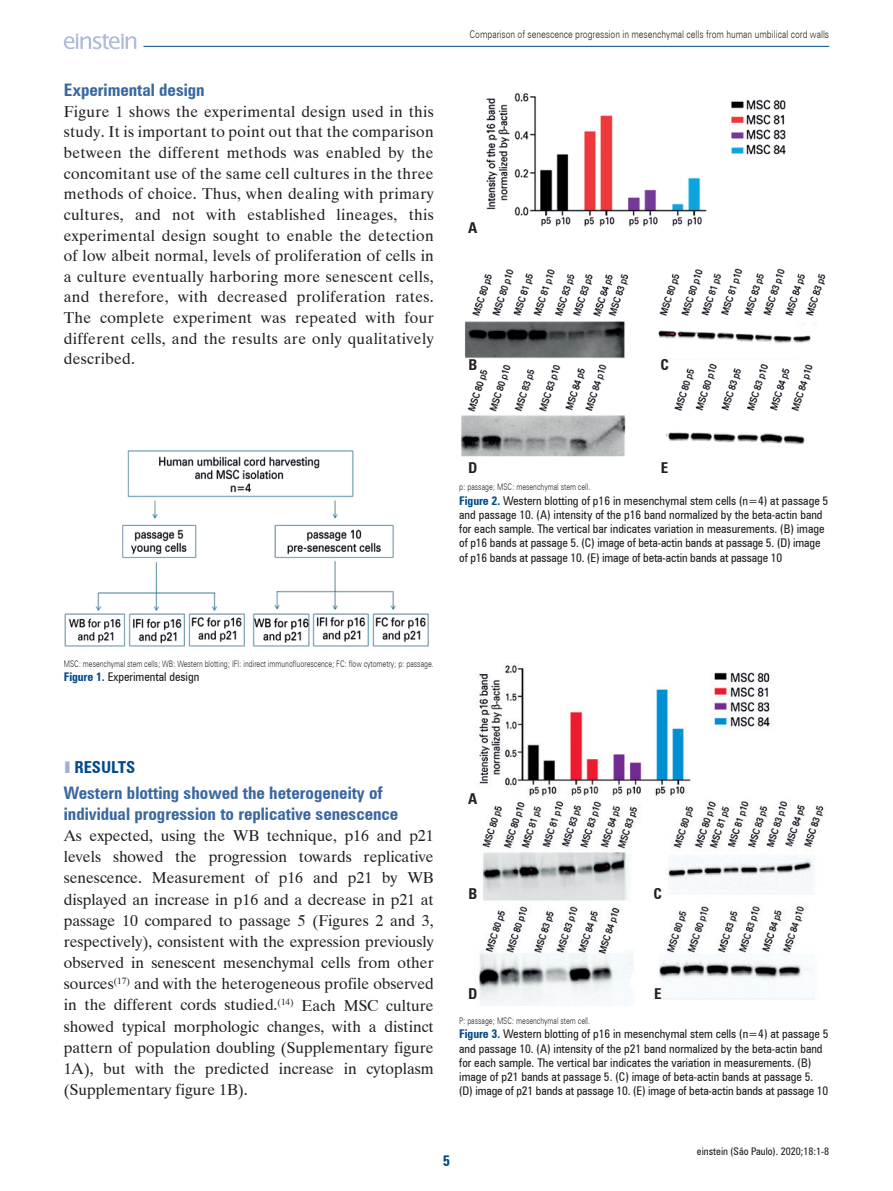
<style>
.page{position:relative;width:893px;height:1191px;background:#fff}
.page>*{position:absolute;margin:0;border:0;box-sizing:border-box;transform-origin:0 0}
.t1{font:700 condensed 17.25px/21.1px "Zurich BT";color:#3b67a0}
.t2{font:700 condensed 16.5px "Zurich BT";color:#004a8b}
.t3{font:15.75px/20.7px "Dutch 801 BT";letter-spacing:.01em;color:#231f20;text-align:justify}
.t4{font:700 condensed 15px "Zurich BT";color:#231f20}
.t5{font:700 condensed 15px "Zurich BT";color:#004a8b}
.t6{font:condensed 12px/14.2px "Zurich BT";color:#231f20}
.t7{font:300 10.5px "Zurich BT";color:#231f20;scale:.8 1}
.t8{font:condensed 10.5px "Zurich BT";color:#231f20}
.t9{font:300 9px "Zurich BT";color:#231f20;scale:.75 1}
.s1{font-weight:700;color:#004a8b}
.s2{color:#a2b0d2}
</style>
<div class="page">
<svg style="left:64px;top:34px;width:72px;height:15px"></svg>
<hr style="left:143px;top:46px;width:686px;height:1px;background:#004a8b">
<img style="left:64px;top:450px;width:365px;height:197px">
<img style="left:478px;top:665px;width:347px;height:340px">
<img style="left:460px;top:93px;width:366px;height:364px">
<p class="t1" style="left:64px;top:79px;width:142px">Experimental design</p>
<p class="t3" style="left:64px;top:101px;width:371px">Figure 1 shows the experimental design used in this study. It is important to point out that the comparison between the different methods was enabled by the concomitant use of the same cell cultures in the three methods of choice. Thus, when dealing with primary cultures, and not with established lineages, this experimental design sought to enable the detection of low albeit normal, levels of proliferation of cells in a culture eventually harboring more senescent cells, and therefore, with decreased proliferation rates.<br>The complete experiment was repeated with four different cells, and the results are only qualitatively described.</p>
<p class="t7" style="left:470px;top:28px;width:451px">Comparison of senescence progression in mesenchymal cells from human umbilical cord walls</p>
<p class="t4" style="left:468px;top:218px;width:11px">A</p>
<p class="t4" style="left:468px;top:355px;width:10px">B</p>
<p class="t4" style="left:660px;top:355px;width:10px">C</p>
<p class="t4" style="left:468px;top:459px;width:11px">D</p>
<p class="t4" style="left:661px;top:459px;width:9px">E</p>
<p class="t9" style="left:459px;top:481px;width:176px">p: passage; MSC: mesenchymal stem cell.</p>
<p class="t6" style="left:459px;top:493px;width:371px"><span class="s1">Figure 2.</span> Western blotting of p16 in mesenchymal stem cells (n=4) at passage 5 and passage 10. (A) intensity of the p16 band normalized by the beta-actin band for each sample. The vertical bar indicates variation in measurements. (B) image of p16 bands at passage 5. (C) image of beta-actin bands at passage 5. (D) image of p16 bands at passage 10. (E) image of beta-actin bands at passage 10</p>
<p class="t9" style="left:64px;top:658px;width:495px">MSC: mesenchymal stem cells; WB: Western blotting; IFI: indirect immunofluorescence; FC: flow cytometry; p: passage.</p>
<p class="t6" style="left:64px;top:670px;width:137px"><span class="s1">Figure 1.</span> Experimental design</p>
<p class="t2" style="left:64px;top:757px;width:73px"><span class="s2">❚</span> RESULTS</p>
<p class="t1" style="left:64px;top:781px;width:336px">Western blotting showed the heterogeneity of individual progression to replicative senescence</p>
<p class="t3" style="left:64px;top:824px;width:371px;line-height:21.1px">As expected, using the WB technique, p16 and p21 levels showed the progression towards replicative senescence. Measurement of p16 and p21 by WB displayed an increase in p16 and a decrease in p21 at passage 10 compared to passage 5 (Figures 2 and 3, respectively), consistent with the expression previously observed in senescent mesenchymal cells from other sources<sup>(17)</sup> and with the heterogeneous profile observed in the different cords studied.<sup>(14)</sup> Each MSC culture showed typical morphologic changes, with a distinct pattern of population doubling (Supplementary figure 1A), but with the predicted increase in cytoplasm (Supplementary figure 1B).</p>
<p class="t4" style="left:468px;top:789px;width:11px">A</p>
<p class="t4" style="left:468px;top:884px;width:10px">B</p>
<p class="t4" style="left:468px;top:985px;width:11px">D</p>
<p class="t4" style="left:654px;top:884px;width:10px">C</p>
<p class="t4" style="left:654px;top:985px;width:9px">E</p>
<p class="t9" style="left:459px;top:1015px;width:176px">P: passage; MSC: mesenchymal stem cell.</p>
<p class="t6" style="left:459px;top:1026px;width:371px"><span class="s1">Figure 3.</span> Western blotting of p16 in mesenchymal stem cells (n=4) at passage 5 and passage 10. (A) intensity of the p21 band normalized by the beta-actin band for each sample. The vertical bar indicates the variation in measurements. (B) image of p21 bands at passage 5. (C) image of beta-actin bands at passage 5. (D) image of p21 bands at passage 10. (E) image of beta-actin bands at passage 10</p>
<p class="t5" style="left:443px;top:1151px;width:9px">5</p>
<p class="t8" style="left:697px;top:1144px;width:134px">einstein (São Paulo). 2020;18:1-8</p>
</div>
